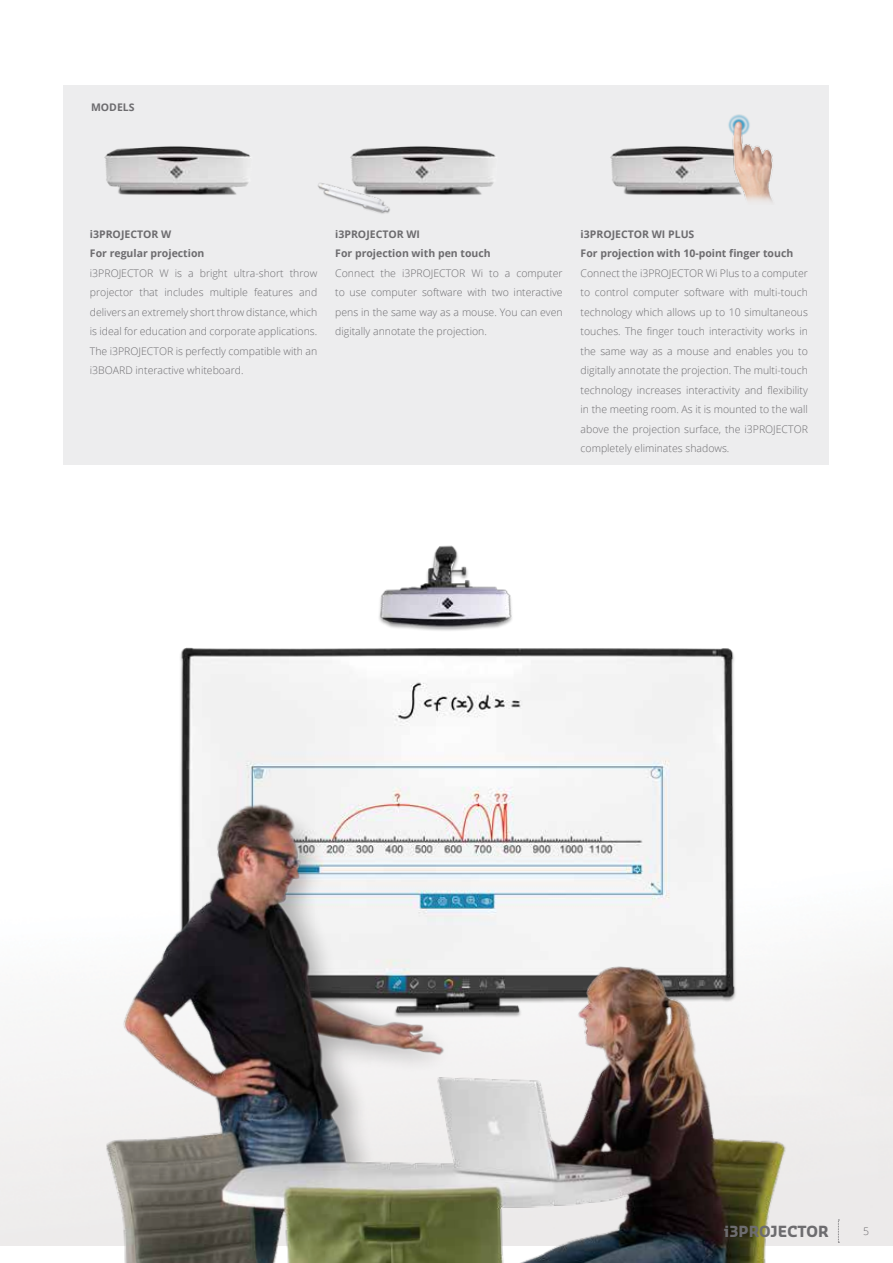
<style>
.page{position:relative;width:893px;height:1263px;background:#fff}
.page>*{position:absolute;margin:0;border:0;box-sizing:border-box;transform-origin:0 0}
.t1{font:700 15px "Sansa";color:#6d6c6f}
.t2{font:300 10.5px/19.5px "Open Sans";color:#6d6c6f;text-align:justify}
.t3{font:700 10.5px/19.5px "Open Sans";color:#6d6c6f}
</style>
<div class="page">
<div style="left:63px;top:85px;width:765px;height:380px;background:#ededee"></div>
<img style="left:180px;top:545px;width:554px;height:215px">
<img style="left:0;top:760px;width:893px;height:503px">
<img style="left:610px;top:146px;width:109px;height:49px">
<img style="left:104px;top:146px;width:146px;height:49px">
<img style="left:350px;top:146px;width:146px;height:49px">
<img style="left:719px;top:114px;width:54px;height:88px">
<img style="left:318px;top:169px;width:82px;height:45px">
<svg style="left:838px;top:1219px;width:1px;height:24px"></svg>
<p class="t3" style="left:91px;top:97px;width:45px">MODELS</p>
<p class="t3" style="left:90px;top:224px;width:116px">i3PROJECTOR W<br>For regular projection</p>
<p class="t2" style="left:90px;top:263px;width:229px">i3PROJECTOR W is a bright ultra-short throw projector that includes multiple features and delivers an extremely short throw distance, which is ideal for education and corporate applications.<br>The i3PROJECTOR is perfectly compatible with an i3BOARD interactive whiteboard.</p>
<p class="t3" style="left:335px;top:224px;width:157px">i3PROJECTOR WI<br>For projection with pen touch</p>
<p class="t2" style="left:335px;top:263px;width:229px">Connect the i3PROJECTOR Wi to a computer to use computer software with two interactive pens in the same way as a mouse. You can even digitally annotate the projection.</p>
<p class="t3" style="left:581px;top:224px;width:214px">i3PROJECTOR WI PLUS<br>For projection with 10-point finger touch</p>
<p class="t2" style="left:581px;top:263px;width:229px">Connect the i3PROJECTOR Wi Plus to a computer to control computer software with multi-touch technology which allows up to 10 simultaneous touches. The finger touch interactivity works in the same way as a mouse and enables you to digitally annotate the projection. The multi-touch technology increases interactivity and flexibility in the meeting room. As it is mounted to the wall above the projection surface, the i3PROJECTOR completely eliminates shadows.</p>
<h1 class="t1" style="left:724px;top:1222px;width:106px">i3PROJECTOR</h1>
<p class="t2" style="left:863px;top:1221px;width:7px">5</p>
</div>
